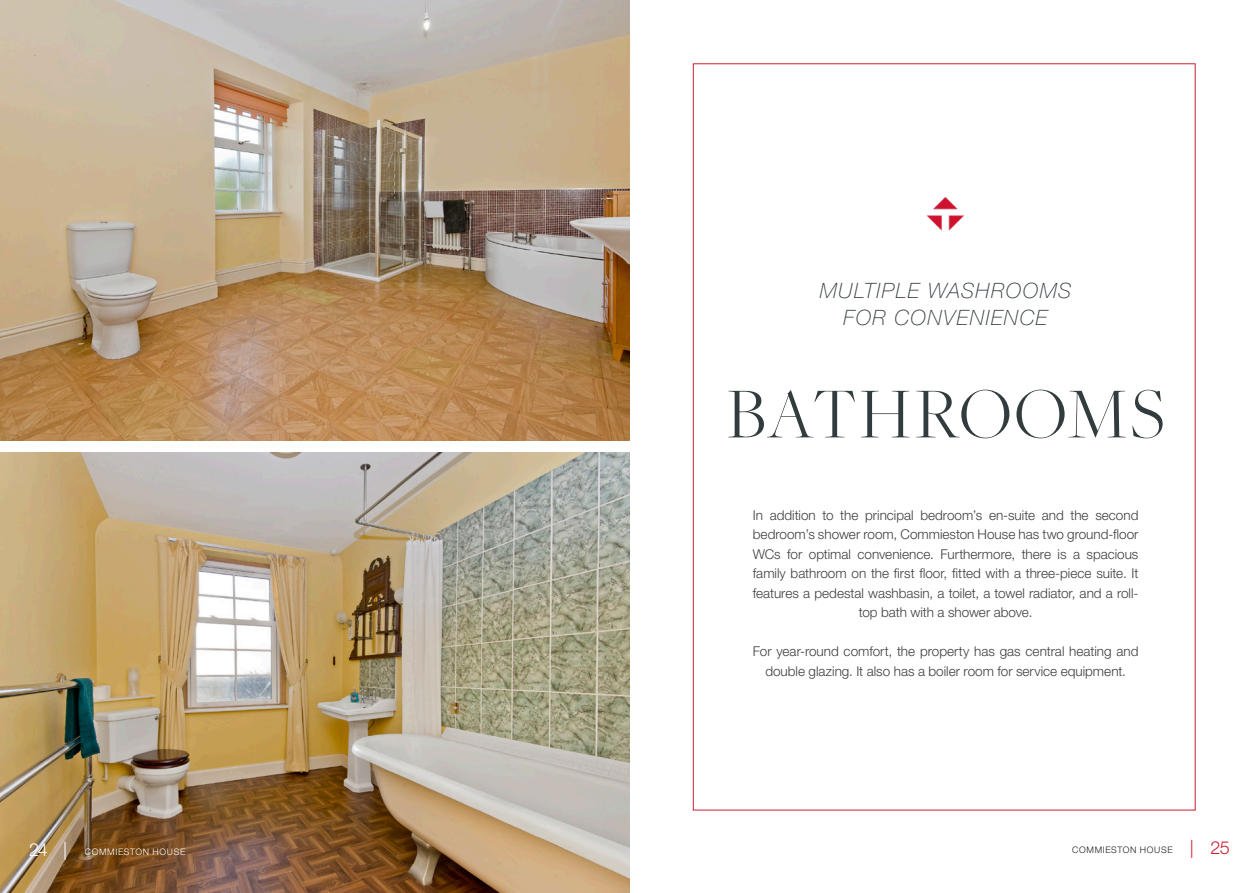
<style>
.page{position:relative;width:1259px;height:893px;background:#fff}
.page>*{position:absolute;margin:0;border:0;box-sizing:border-box;transform-origin:0 0}
.Address_line_1{font:300 74.4px "Freight Big Pro";letter-spacing:.015em;color:#323b3e}
.Address_line_1-2{font:italic 100 21.15px "Helvetica Neue LT Std";letter-spacing:.06em;color:#323b3e}
.t1{font:300 18px "Helvetica Neue LT Std";color:#cb1f31}
.Address_line_1-3{font:300 13.5px/19.5px "Helvetica Neue LT Std";color:#3e3e3f;text-align:center}
.t2{font:300 9px "Helvetica Neue LT Std";letter-spacing:.07em;color:#fff}
.t3{font:300 9px "Helvetica Neue LT Std";letter-spacing:.07em;color:#231f20}
.s1{font-size:18px;color:#cb1f31}
.s2{font-size:18px}
</style>
<div class="page">
<img style="left:927px;top:197px;width:37px;height:33px">
<img style="left:0;top:0;width:629px;height:440px">
<img style="left:0;top:453px;width:629px;height:440px">
<p class="Address_line_1-2" style="left:820px;top:278px;width:253px">MULTIPLE WASHROOMS</p>
<p class="Address_line_1-2" style="left:843px;top:305px;width:206px">FOR CONVENIENCE</p>
<p class="Address_line_1" style="left:726px;top:366px;width:440px">BATHROOMS</p>
<p class="Address_line_1-3" style="left:753px;top:505px;width:387px">In addition to the principal bedroom’s en-suite and the second bedroom’s shower room, Commieston House has two ground-floor WCs for optimal convenience. Furthermore, there is a spacious family bathroom on the first floor, fitted with a three-piece suite. It features a pedestal washbasin, a toilet, a towel radiator, and a roll&shy;top bath with a shower above.</p>
<p class="Address_line_1-3" style="left:753px;top:642px;width:387px">For year-round comfort, the property has gas central heating and double glazing. It also has a boiler room for service equipment.</p>
<p class="t3" style="left:1072px;top:844px;width:123px">COMMIESTON HOUSE <span class="s1">|</span></p>
<p class="t2" style="left:29px;top:846px;width:158px"><span class="s2">24 |</span> COMMIESTON HOUSE</p>
<h3 class="t1" style="left:1210px;top:837px;width:21px">25</h3>
</div>
